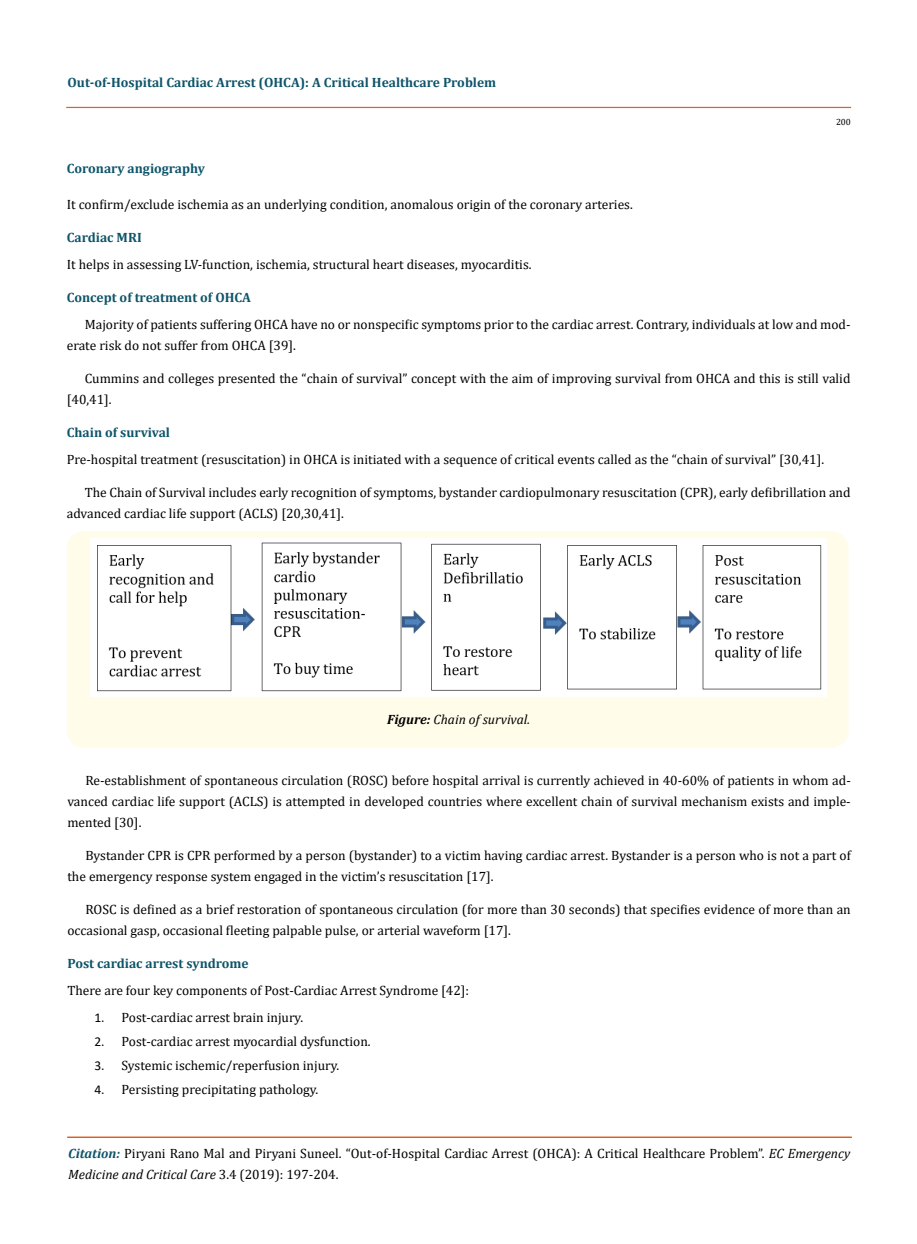
<style>
.page{position:relative;width:917px;height:1244px;background:#fff}
.page>*{position:absolute;margin:0;border:0;box-sizing:border-box;transform-origin:0 0}
.t1{font:13.5px/21px "Cambria";color:#000}
.t2{font:700 13.5px "Cambria";color:#0e546a}
.t3{font:italic 13.5px "Cambria";color:#000}
.t4{font:9px "Cambria";color:#000}
.s1{font-weight:700}
.s2{font-family:"Calibri"}
.s3{font-weight:700;font-style:italic;color:#0e546a}
.s4{font-style:italic}
</style>
<div class="page">
<div style="left:67px;top:107px;width:783px;height:1px;border:1px solid #e05d1a"></div>
<div style="left:67px;top:1137px;width:784px;height:1px;border:1px solid #e05d1a"></div>
<div style="left:67px;top:531px;width:781px;height:217px;background:#fffde9;border-radius:18px"></div>
<img style="left:90px;top:539px;width:736px;height:157px">
<p class="t2" style="left:68px;top:73px;width:430px">Out-of-Hospital Cardiac Arrest (OHCA): A Critical Healthcare Problem</p>
<p class="t4" style="left:836px;top:117px;width:16px">200</p>
<p class="t2" style="left:67px;top:158px;width:140px">Coronary angiography</p>
<p class="t1" style="left:67px;top:193px;width:567px">It confirm/exclude ischemia as an underlying condition, anomalous origin of the coronary arteries.</p>
<p class="t2" style="left:67px;top:227px;width:76px">Cardiac MRI</p>
<p class="t1" style="left:67px;top:253px;width:466px">It helps in assessing LV-function, ischemia, structural heart diseases, myocarditis.</p>
<p class="t2" style="left:67px;top:287px;width:186px">Concept of treatment of OHCA</p>
<p class="t1" style="left:67px;top:313px;width:785px;text-indent:18px">Majority of patients suffering OHCA have no or nonspecific symptoms prior to the cardiac arrest. Contrary, individuals at low and mod&shy;erate risk do not suffer from OHCA [39].</p>
<p class="t1" style="left:67px;top:367px;width:785px;text-indent:18px">Cummins and colleges presented the “chain of survival” concept with the aim of improving survival from OHCA and this is still valid [40,41].</p>
<p class="t2" style="left:67px;top:422px;width:105px">Chain of survival</p>
<p class="t1" style="left:67px;top:448px;width:758px">Pre-hospital treatment (resuscitation) in OHCA is initiated with a sequence of critical events called as the “chain of survival” [30,41].</p>
<p class="t1" style="left:67px;top:481px;width:785px;text-indent:18px">The Chain of Survival includes early recognition of symptoms, bystander cardiopulmonary resuscitation (CPR), early defibrillation and advanced cardiac life support (ACLS) [20,30,41].</p>
<p class="t3" style="left:387px;top:709px;width:144px"><span class="s1">Figure:</span> Chain of survival.</p>
<p class="t1" style="left:67px;top:770px;width:784px;text-align:justify;text-indent:18px">Re-establishment of spontaneous circulation (ROSC) before hospital arrival is currently achieved in 40-60% of patients in whom ad&shy;vanced cardiac life support (ACLS) is attempted in developed countries where excellent chain of survival mechanism exists and imple&shy;mented [30].</p>
<p class="t1" style="left:67px;top:845px;width:784px;text-indent:18px">Bystander CPR is CPR performed by a person (bystander) to a victim having cardiac arrest. Bystander is a person who is not a part of the emergency response system engaged in the victim’s resuscitation [17].</p>
<p class="t1" style="left:67px;top:899px;width:784px;text-indent:18px">ROSC is defined as a brief restoration of spontaneous circulation (for more than 30 seconds) that specifies evidence of more than an occasional gasp, occasional fleeting palpable pulse, or arterial waveform [17].</p>
<p class="t2" style="left:67px;top:954px;width:183px">Post cardiac arrest syndrome</p>
<p class="t1" style="left:67px;top:980px;width:403px">There are four key components of Post-Cardiac Arrest Syndrome [42]:</p>
<p class="t1" style="left:94px;top:1007px;width:210px"><span class="s2">1.</span> Post-cardiac arrest brain injury.</p>
<p class="t1" style="left:94px;top:1031px;width:278px"><span class="s2">2.</span> Post-cardiac arrest myocardial dysfunction.</p>
<p class="t1" style="left:94px;top:1055px;width:246px"><span class="s2">3.</span> Systemic ischemic/reperfusion injury.</p>
<p class="t1" style="left:94px;top:1079px;width:225px"><span class="s2">4.</span> Persisting precipitating pathology.</p>
<p class="t1" style="left:68px;top:1143px;width:783px"><span class="s3">Citation:</span> Piryani Rano Mal and Piryani Suneel. “Out-of-Hospital Cardiac Arrest (OHCA): A Critical Healthcare Problem”. <span class="s4">EC Emergency<br>Medicine and Critical Care</span> 3.4 (2019): 197-204.</p>
</div>
